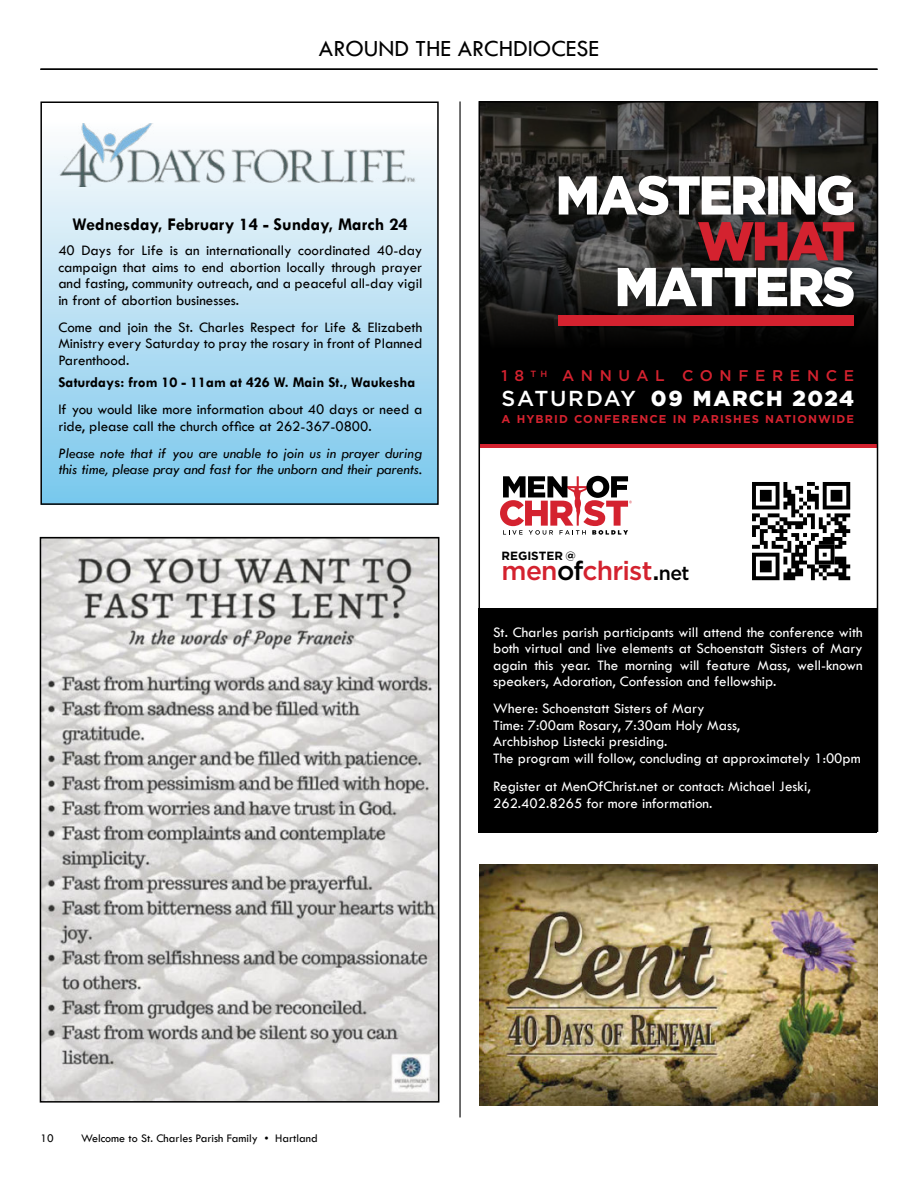
<style>
.page{position:relative;width:918px;height:1188px;background:#fff}
.page>*{position:absolute;margin:0;border:0;box-sizing:border-box;transform-origin:0 0}
.t1{font:500 26.4px "Gotham";letter-spacing:-.03em;color:#d4222f}
.t2{font:24px "Qxdtbr Tw Cen";color:#000}
.t3{font:900 21.6px "Gotham";letter-spacing:.065em;color:#fff}
.t4{font:700 18px "Tw Cen";color:#000}
.t5{font:500 15.45px "Gotham";letter-spacing:.43em;color:#d4222f}
.t6{font:15px/16.5px "Qxdtbr Tw Cen";color:#fff}
.t7{font:15px/16.5px "Qxdtbr Tw Cen";color:#000;text-align:justify}
.t8{font:italic 15px/16.5px "Tw Cen";color:#000}
.t9{font:15px "Gqdrfl Tw Cen";color:#000}
.t10{font:700 15px "Tw Cen";color:#000}
.t11{font:12px "Qxdtbr Tw Cen";color:#000}
.t12{font:700 11.85px "Gotham";letter-spacing:-.005em;color:#000}
.t13{font:700 11.4px "Gotham";letter-spacing:.095em;color:#d4222f}
.s1{font-weight:500}
.s2{font-size:10.5px}
.s3{color:#000}
.s4{font-size:19.5px;color:#000}
.s5{font-family:"Times New Roman"}
</style>
<div class="page">
<hr style="left:41px;top:69px;width:837px;height:1px;background:#000">
<hr style="left:40px;top:69px;width:837px;height:1px;background:#000">
<hr style="left:459px;top:101px;width:2px;height:1016px;background:#000">
<div style="left:41px;top:102px;width:397px;height:402px;background:linear-gradient(to bottom,#fffffe,#79c7ec)"></div>
<div style="left:40px;top:101px;width:399px;height:404px;border:2px solid #000"></div>
<img style="left:58px;top:123px;width:363px;height:64px">
<svg style="left:752px;top:482px;width:98px;height:98px"></svg>
<div style="left:479px;top:101px;width:398px;height:343px;background:#000"></div>
<img style="left:482px;top:104px;width:393px;height:235px">
<hr style="left:479px;top:444px;width:398px;height:3px;background:#d4222f">
<div style="left:559px;top:316px;width:298px;height:12px;background:#000"></div>
<div style="left:559px;top:316px;width:295px;height:10px;background:#d4222f"></div>
<div style="left:559px;top:175px;width:298px;height:134px;background:#000;opacity:.25"></div>
<svg style="left:618px;top:267px;width:236px;height:40px"></svg>
<svg style="left:698px;top:222px;width:156px;height:39px"></svg>
<svg style="left:559px;top:176px;width:294px;height:39px"></svg>
<svg style="left:500px;top:476px;width:132px;height:59px"></svg>
<div style="left:479px;top:608px;width:398px;height:224px;background:#000"></div>
<img style="left:43px;top:540px;width:393px;height:560px">
<div style="left:40px;top:537px;width:399px;height:566px;border:2px solid #000"></div>
<img style="left:479px;top:864px;width:398px;height:241px">
<h2 class="t2" style="left:319px;top:34px;width:282px">AROUND THE ARCHDIOCESE</h2>
<p class="t4" style="left:72px;top:213px;width:337px">Wednesday, February 14 - Sunday, March 24</p>
<p class="t7" style="left:58px;top:242px;width:365px">40 Days for Life is an internationally coordinated 40-day campaign that aims to end abortion locally through prayer and fasting, community outreach, and a peaceful all-day vigil in front of abortion businesses.</p>
<p class="t7" style="left:58px;top:319px;width:365px">Come and join the St. Charles Respect for Life &amp; Elizabeth Ministry every Saturday to pray the rosary in front of Planned Parenthood.</p>
<p class="t10" style="left:58px;top:374px;width:359px">Saturdays: from 10 - 11am at 426 W. Main St., Waukesha</p>
<p class="t7" style="left:58px;top:401px;width:365px">If you would like more information about 40 days or need a</p>
<p class="t9" style="left:58px;top:417px;width:315px">ride, please call the church office at 262-367-0800.</p>
<p class="t8" style="left:58px;top:445px;width:365px">Please note that if you are unable to join us in prayer during this time, please pray and fast for the unborn and their parents.</p>
<p class="t5" style="left:502px;top:366px;width:354px">18 <sup>TH</sup> ANNUAL CONFERENCE</p>
<h3 class="t3" style="left:502px;top:383px;width:354px"><span class="s1">SATURDAY</span> 09 MARCH 2024</h3>
<p class="t13" style="left:502px;top:412px;width:354px">A HYBRID CONFERENCE IN PARISHES NATIONWIDE</p>
<p class="t12" style="left:502px;top:548px;width:76px">REGISTER <span class="s2">@</span></p>
<h1 class="t1" style="left:502px;top:554px;width:190px">men<span class="s3">of</span>christ<span class="s3">.</span><span class="s4">net</span></h1>
<p class="t6" style="left:493px;top:624px;width:371px;text-align:justify">St. Charles parish participants will attend the conference with both virtual and live elements at Schoenstatt Sisters of Mary again this year. The morning will feature Mass, well-known speakers, Adoration, Confession and fellowship.</p>
<p class="t6" style="left:493px;top:700px;width:369px">Where: Schoenstatt Sisters of Mary<br>Time: 7:00am Rosary, 7:30am Holy Mass,<br>Archbishop Listecki presiding.<br>The program will follow, concluding at approximately 1:00pm</p>
<p class="t6" style="left:493px;top:778px;width:319px">Register at MenOfChrist.net or contact: Michael Jeski,<br>262.402.8265 for more information.</p>
<p class="t11" style="left:41px;top:1131px;width:15px">10</p>
<p class="t11" style="left:81px;top:1131px;width:238px">Welcome to St. Charles Parish Family <span class="s5">•</span> Hartland</p>
</div>
